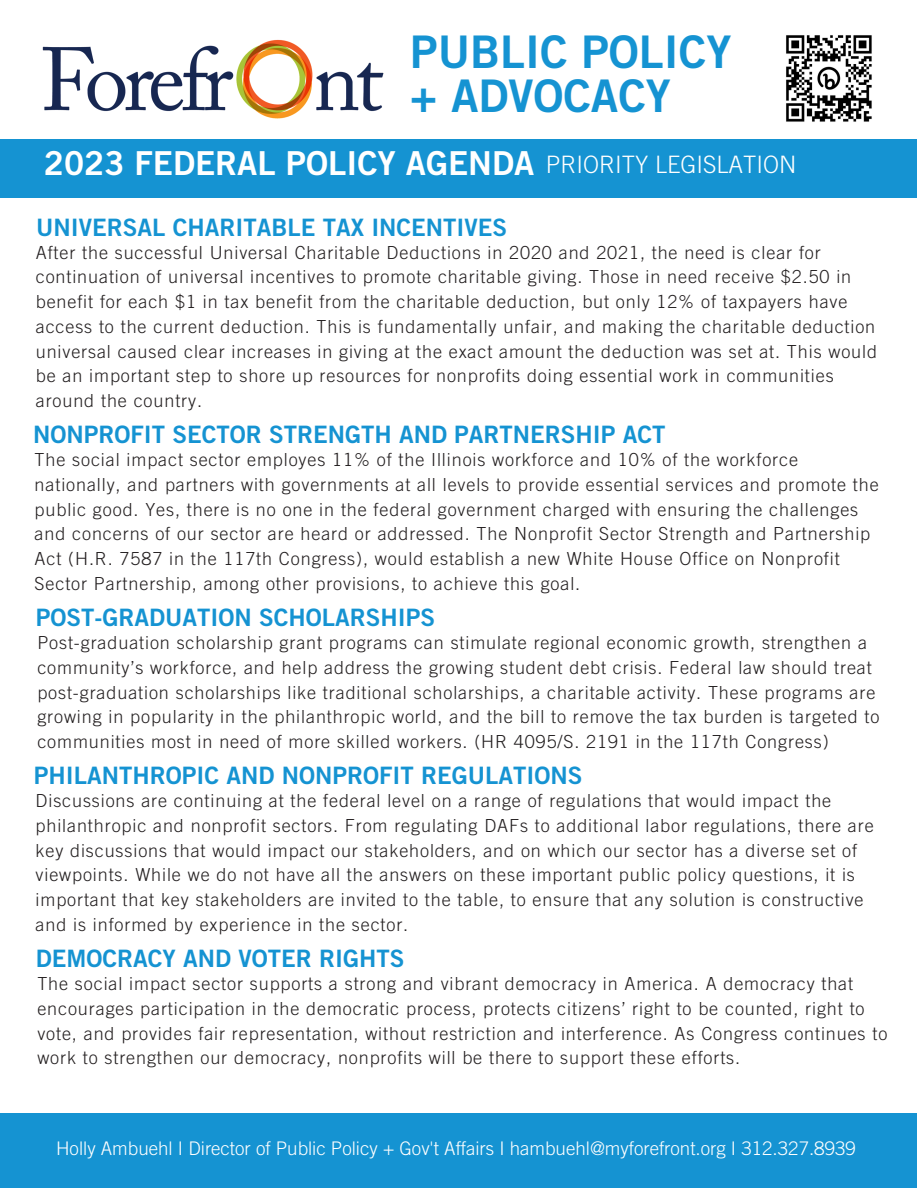
<style>
.page{position:relative;width:918px;height:1188px;background:#fff}
.page>*{position:absolute;margin:0;border:0;box-sizing:border-box;transform-origin:0 0}
.t1{font:45px/43.8px "Trade Gothic LT Std Bd 2";color:#1593d2}
.t2{font:33px "Trade Gothic LT Std Bd 2";color:#fff}
.t3{font:24px "Trade Gothic LT Std Bd 2";color:#1593d2}
.t4{font:300 18.75px "Trade Gothic LT Std";color:#fff}
.t5{font:300 18px/24.8px "Trade Gothic LT Std";letter-spacing:.05em;color:#231f20}
.s1{font-family:"Trade Gothic LT Std";font-weight:300;font-size:24px}
</style>
<div class="page">
<div style="left:0;top:139px;width:917px;height:59px;background:#1593d2"></div>
<div style="left:0;top:1113px;width:917px;height:75px;background:#1593d2"></div>
<img style="left:42px;top:39px;width:341px;height:80px">
<img style="left:786px;top:35px;width:86px;height:87px">
<h1 class="t1" style="left:410px;top:36px;width:323px">PUBLIC POLICY + ADVOCACY</h1>
<h2 class="t2" style="left:44px;top:152px;width:754px">2023 FEDERAL POLICY AGENDA <span class="s1">PRIORITY LEGISLATION</span></h2>
<h3 class="t3" style="left:36px;top:218px;width:473px">UNIVERSAL CHARITABLE TAX INCENTIVES</h3>
<p class="t5" style="left:36px;top:242px;width:843px">After the successful Universal Charitable Deductions in 2020 and 2021, the need is clear for continuation of universal incentives to promote charitable giving. Those in need receive $2.50 in benefit for each $1 in tax benefit from the charitable deduction, but only 12% of taxpayers have access to the current deduction. This is fundamentally unfair, and making the charitable deduction universal caused clear increases in giving at the exact amount the deduction was set at. This would be an important step to shore up resources for nonprofits doing essential work in communities around the country.</p>
<h3 class="t3" style="left:33px;top:426px;width:634px">NONPROFIT SECTOR STRENGTH AND PARTNERSHIP ACT</h3>
<p class="t5" style="left:35px;top:450px;width:846px">The social impact sector employes 11% of the Illinois workforce and 10% of the workforce nationally, and partners with governments at all levels to provide essential services and promote the public good. Yes, there is no one in the federal government charged with ensuring the challenges and concerns of our sector are heard or addressed. The Nonprofit Sector Strength and Partnership Act (H.R. 7587 in the 117th Congress), would establish a new White House Office on Nonprofit Sector Partnership, among other provisions, to achieve this goal.</p>
<h3 class="t3" style="left:36px;top:609px;width:401px">POST-GRADUATION SCHOLARSHIPS</h3>
<p class="t5" style="left:37px;top:633px;width:844px">Post-graduation scholarship grant programs can stimulate regional economic growth, strengthen a community’s workforce, and help address the growing student debt crisis. Federal law should treat post-graduation scholarships like traditional scholarships, a charitable activity. These programs are growing in popularity in the philanthropic world, and the bill to remove the tax burden is targeted to communities most in need of more skilled workers. (HR 4095/S. 2191 in the 117th Congress)</p>
<h3 class="t3" style="left:34px;top:767px;width:550px">PHILANTHROPIC AND NONPROFIT REGULATIONS</h3>
<p class="t5" style="left:36px;top:791px;width:840px">Discussions are continuing at the federal level on a range of regulations that would impact the philanthropic and nonprofit sectors. From regulating DAFs to additional labor regulations, there are key discussions that would impact our stakeholders, and on which our sector has a diverse set of viewpoints. While we do not have all the answers on these important public policy questions, it is important that key stakeholders are invited to the table, to ensure that any solution is constructive and is informed by experience in the sector.</p>
<h3 class="t3" style="left:36px;top:950px;width:370px">DEMOCRACY AND VOTER RIGHTS</h3>
<p class="t5" style="left:37px;top:974px;width:851px">The social impact sector supports a strong and vibrant democracy in America. A democracy that encourages participation in the democratic process, protects citizens’ right to be counted, right to vote, and provides fair representation, without restriction and interference. As Congress continues to work to strengthen our democracy, nonprofits will be there to support these efforts.</p>
<p class="t4" style="left:56px;top:1142px;width:801px">Holly Ambuehl I Director of Public Policy + Gov't Affairs I hambuehl@myforefront.org I 312.327.8939</p>
</div>
